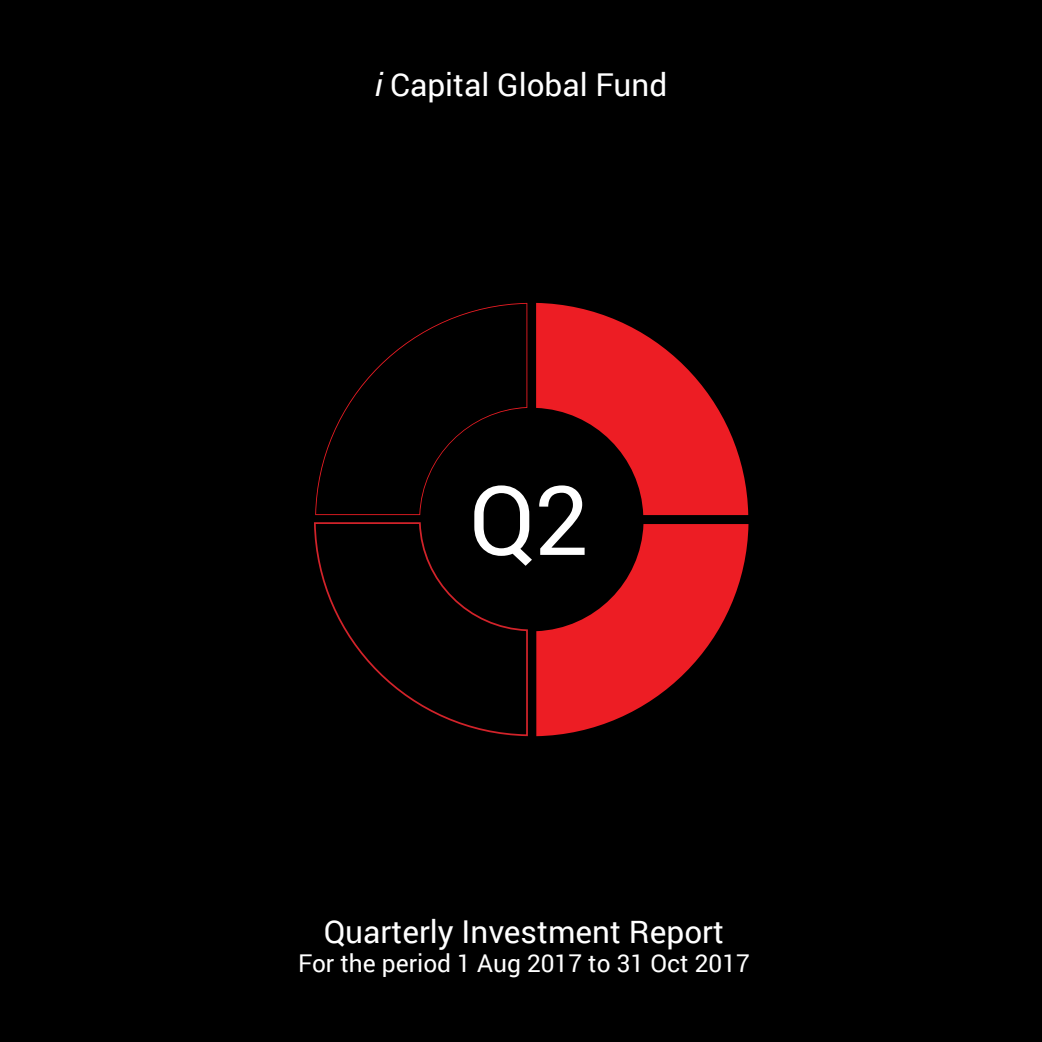
<style>
.page{position:relative;width:1042px;height:1042px;background:#000}
.page>*{position:absolute;margin:0;border:0;box-sizing:border-box;transform-origin:0 0}
.t1{font:96.25px "Roboto";color:#fff}
.t2{font:31.5px "Roboto";color:#fff}
.t3{font:24.5px "Roboto";color:#fff}
.s1{font-style:italic}
</style>
<div class="page">
<svg style="left:315px;top:303px;width:212px;height:212px"></svg>
<svg style="left:536px;top:524px;width:212px;height:212px;fill:#ed1d24"></svg>
<svg style="left:314px;top:522px;width:214px;height:215px"></svg>
<svg style="left:536px;top:303px;width:212px;height:212px;fill:#ed1d24"></svg>
<p class="t2" style="left:375px;top:63px;width:294px"><span class="s1">i</span> Capital Global Fund</p>
<h1 class="t1" style="left:469px;top:453px;width:121px">Q2</h1>
<p class="t2" style="left:324px;top:909px;width:402px">Quarterly Investment Report</p>
<p class="t3" style="left:298px;top:946px;width:453px">For the period 1 Aug 2017 to 31 Oct 2017</p>
</div>
